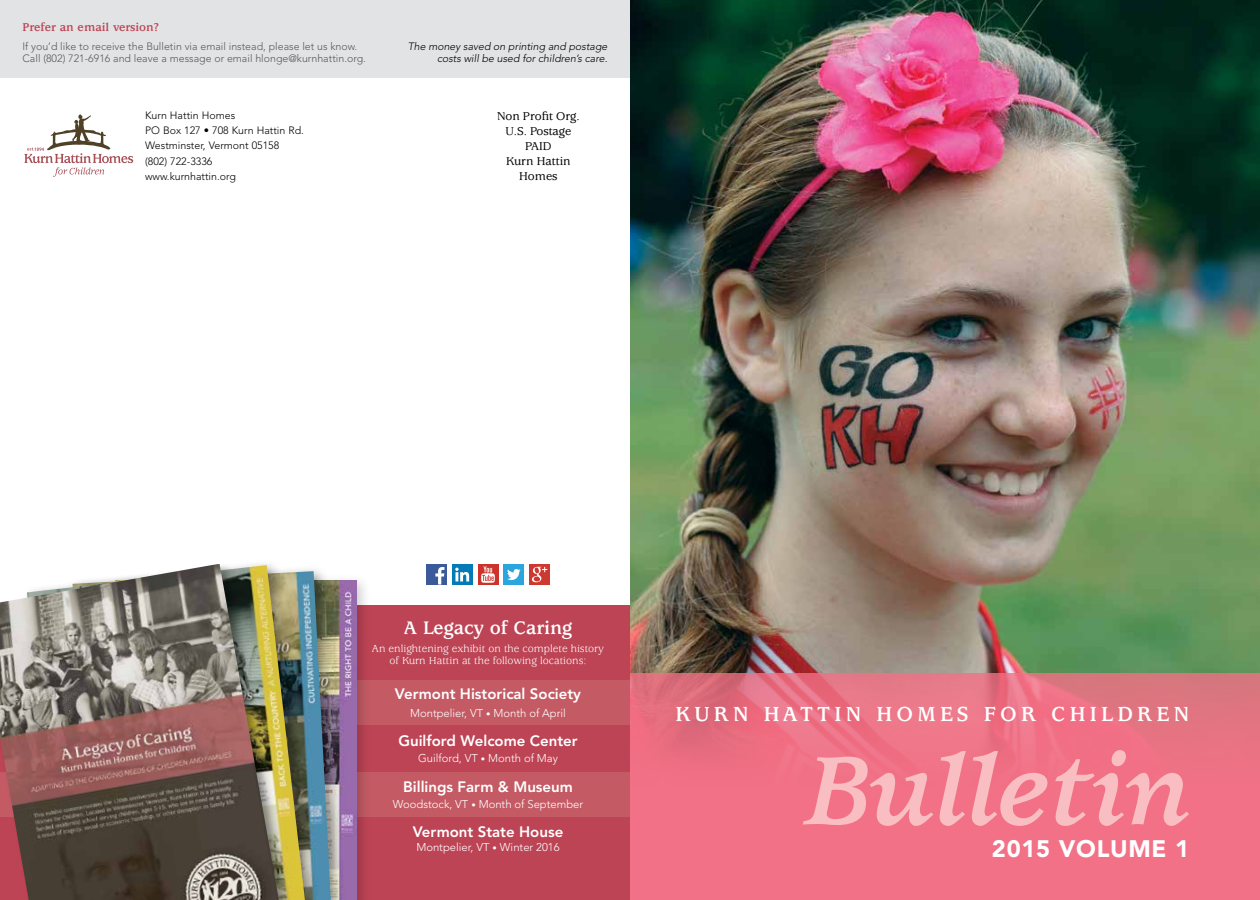
<style>
.page{position:relative;width:1260px;height:900px;background:#fff}
.page>*{position:absolute;margin:0;border:0;box-sizing:border-box;transform-origin:0 0}
.t1{font:italic 700 106.62px "AT Usherwood";letter-spacing:.005em;color:#f9bec1}
.t2{font:900 23.75px "Avenir";letter-spacing:.03em;color:#fff}
.t3{font:700 22.5px "AT Usherwood";letter-spacing:.19em;color:#fff}
.t4{font:700 20px "AT Usherwood";color:#fff}
.t5{font:800 15px "Avenir";color:#fff}
.t6{font:500 12.5px/15px "AT Usherwood";color:#000;text-align:center}
.t7{font:700 12.5px "AT Usherwood";color:#bd4455}
.t8{font:300 11.25px "Avenir";color:#fff}
.t9{font:11.25px/12.5px "AT Usherwood";color:#fff;text-align:center}
.t10{font:300 10.62px/12.8px "Avenir";color:#58595b}
.t11{font:300 10.62px/15.2px "Avenir";color:#000}
.t12{font:italic 300 10.62px/12.8px "Avenir";color:#000;text-align:right}
.s1{font-size:8.75px}
</style>
<div class="page">
<div style="left:0;top:606px;width:630px;height:294px;background:#bd4455"></div>
<div style="left:0;top:680px;width:630px;height:45px;background:#c45b64"></div>
<div style="left:0;top:772px;width:630px;height:45px;background:#c45b64"></div>
<div style="left:109px;top:574px;width:263px;height:326px;background:#000;opacity:.2"></div>
<div style="left:352px;top:580px;width:5px;height:320px;background:#996bac"></div>
<div style="left:66px;top:565px;width:286px;height:335px;background:#000;opacity:.4"></div>
<div style="left:21px;top:559px;width:312px;height:341px;background:#000;opacity:.4"></div>
<img style="left:630px;top:0;width:630px;height:673px">
<div style="left:0;top:0;width:630px;height:77px;background:#e2e3e4"></div>
<svg style="left:630px;top:673px;width:630px;height:227px;background:#ed7185"></svg>
<svg style="left:24px;top:115px;width:109px;height:62px"></svg>
<div style="left:478px;top:564px;width:20px;height:21px;background:#cc332b"></div>
<svg style="left:481px;top:566px;width:14px;height:17px"></svg>
<div style="left:529px;top:564px;width:21px;height:21px;background:#cd3830"></div>
<svg style="left:532px;top:567px;width:15px;height:15px"></svg>
<div style="left:426px;top:564px;width:21px;height:21px;background:#3b5a9a"></div>
<svg style="left:435px;top:567px;width:9px;height:18px"></svg>
<div style="left:452px;top:564px;width:20px;height:21px;background:#047bb6"></div>
<svg style="left:455px;top:568px;width:14px;height:13px"></svg>
<div style="left:504px;top:564px;width:20px;height:21px;background:#2aa5de"></div>
<svg style="left:507px;top:569px;width:14px;height:11px"></svg>
<div style="left:0;top:563px;width:312px;height:337px;background:#000;opacity:.4"></div>
<img style="left:0;top:564px;width:279px;height:336px">
<p class="t7" style="left:22px;top:20px;width:138px">Prefer an email version?</p>
<p class="t10" style="left:22px;top:40px;width:345px">If you’d like to receive the Bulletin via email instead, please let us know.<br>Call (802) 721-6916 and leave a message or email hlonge@kurnhattin.org.</p>
<p class="t12" style="left:408px;top:40px;width:201px">The money saved on printing and postage costs will be used for children’s care.</p>
<p class="t11" style="left:145px;top:108px;width:160px">Kurn Hattin Homes<br>PO Box 127 • 708 Kurn Hattin Rd.<br>Westminster, Vermont 05158 (802) 722-3336 www.kurnhattin.org</p>
<p class="t6" style="left:497px;top:109px;width:84px">Non Profit Org.<br>U.S. Postage<br>PAID<br>Kurn Hattin<br>Homes</p>
<h3 class="t4" style="left:404px;top:617px;width:170px">A Legacy of Caring</h3>
<p class="t9" style="left:372px;top:642px;width:234px">An enlightening exhibit on the complete history of Kurn Hattin at the following locations:</p>
<h3 class="t5" style="left:395px;top:684px;width:188px">Vermont Historical Society</h3>
<p class="t8" style="left:410px;top:706px;width:157px">Montpelier, VT <span class="s1">•</span> Month of April</p>
<h3 class="t5" style="left:398px;top:732px;width:181px">Guilford Welcome Center</h3>
<p class="t8" style="left:418px;top:752px;width:141px">Guilford, VT <span class="s1">•</span> Month of May</p>
<h3 class="t5" style="left:403px;top:777px;width:171px">Billings Farm &amp; Museum</h3>
<p class="t8" style="left:393px;top:798px;width:192px">Woodstock, VT <span class="s1">•</span> Month of September</p>
<h3 class="t5" style="left:413px;top:823px;width:152px">Vermont State House</h3>
<p class="t8" style="left:416px;top:840px;width:145px">Montpelier, VT <span class="s1">•</span> Winter 2016</p>
<h3 class="t3" style="left:675px;top:702px;width:515px">KURN HATTIN HOMES FOR CHILDREN</h3>
<h1 class="t1" style="left:806px;top:733px;width:385px">Bulletin</h1>
<h2 class="t2" style="left:992px;top:834px;width:199px">2015 VOLUME 1</h2>
</div>
